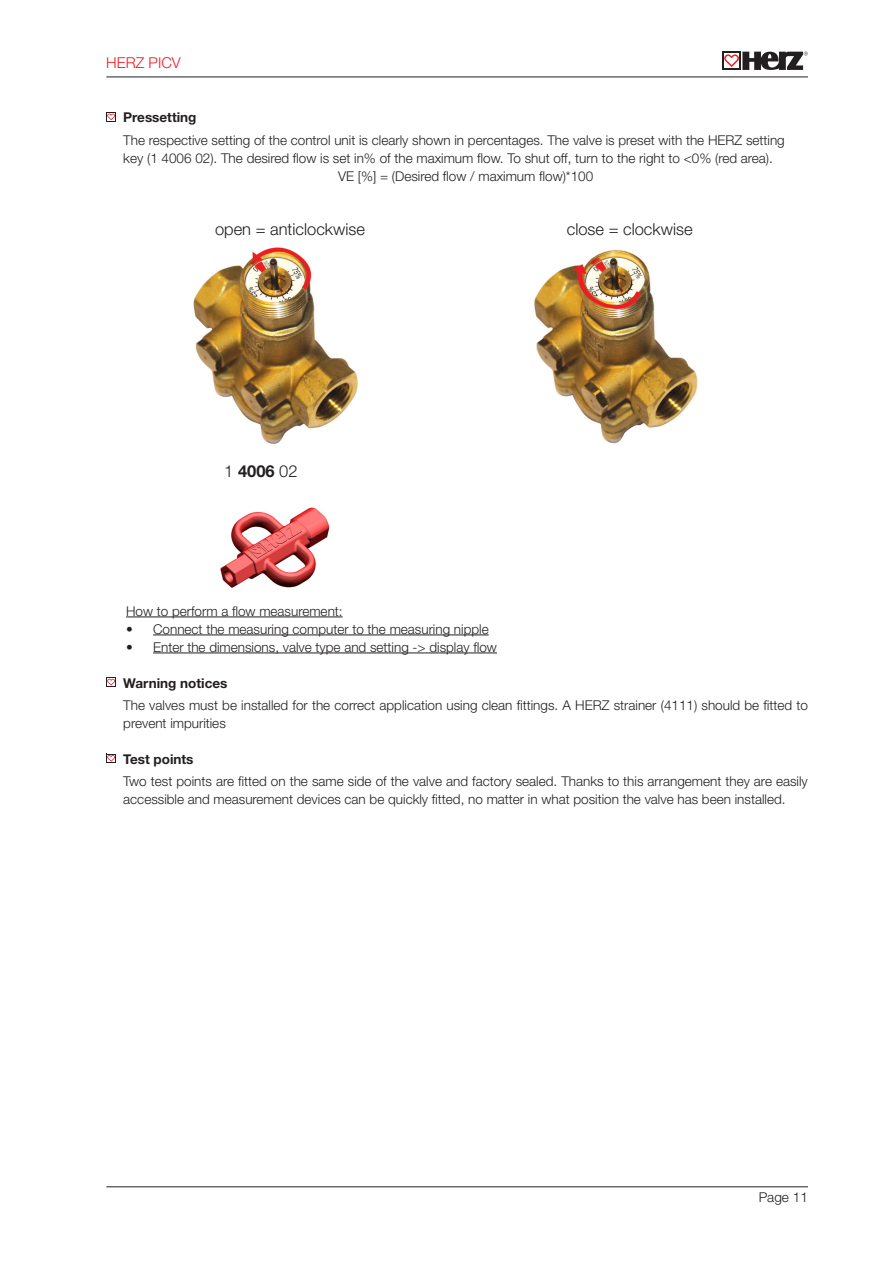
<style>
.page{position:relative;width:893px;height:1263px;background:#fff}
.page>*{position:absolute;margin:0;border:0;box-sizing:border-box;transform-origin:0 0}
.Text{font:300 16.5px "Helvetica Neue LT Std";color:#231f20}
.Text-2{font:700 16.5px "Helvetica Neue LT Std";color:#231f20}
.t1{font:300 15px "Helvetica Neue LT Std";color:#ee1d23}
.Text-3{font:300 13.5px/18px "Helvetica Neue LT Std";color:#231f20}
.Text-4{font:700 13.5px "Helvetica Neue LT Std";color:#231f20}
.s1{font-weight:300}
</style>
<div class="page">
<svg style="left:722px;top:52px;width:86px;height:18px"></svg>
<hr style="left:106px;top:77px;width:702px;height:1px;background:#231f20">
<hr style="left:106px;top:1186px;width:702px;height:1px;background:#231f20">
<hr style="left:126px;top:617px;width:217px;height:1px;background:#231f20">
<hr style="left:153px;top:635px;width:336px;height:1px;background:#231f20">
<hr style="left:153px;top:653px;width:344px;height:1px;background:#231f20">
<svg style="left:106px;top:112px;width:10px;height:10px"></svg>
<img style="left:193px;top:247px;width:165px;height:197px">
<img style="left:534px;top:250px;width:164px;height:194px">
<img style="left:220px;top:507px;width:110px;height:81px">
<svg style="left:106px;top:677px;width:10px;height:10px"></svg>
<svg style="left:106px;top:754px;width:10px;height:9px"></svg>
<p class="t1" style="left:106px;top:54px;width:76px">HERZ PICV</p>
<p class="Text-4" style="left:123px;top:109px;width:75px">Pressetting</p>
<p class="Text-3" style="left:123px;top:131px;width:663px">The respective setting of the control unit is clearly shown in percentages. The valve is preset with the HERZ setting key (1 4006 02). The desired flow is set in% of the maximum flow. To shut off, turn to the right to &lt;0% (red area).</p>
<p class="Text-3" style="left:338px;top:167px;width:257px">VE [%] = (Desired flow / maximum flow)*100</p>
<p class="Text" style="left:215px;top:219px;width:151px">open = anticlockwise</p>
<p class="Text" style="left:567px;top:219px;width:127px">close = clockwise</p>
<p class="Text-2" style="left:224px;top:461px;width:75px"><span class="s1">1</span> 4006 <span class="s1">02</span></p>
<p class="Text-3" style="left:126px;top:601px;width:218px">How to perform a flow measurement:</p>
<p class="Text-3" style="left:126px;top:619px;width:364px">• Connect the measuring computer to the measuring nipple</p>
<p class="Text-3" style="left:126px;top:637px;width:372px">• Enter the dimensions, valve type and setting -&gt; display flow</p>
<p class="Text-4" style="left:123px;top:674px;width:106px">Warning notices</p>
<p class="Text-3" style="left:123px;top:696px;width:686px">The valves must be installed for the correct application using clean fittings. A HERZ strainer (4111) should be fitted to prevent impurities</p>
<p class="Text-4" style="left:123px;top:751px;width:72px">Test points</p>
<p class="Text-3" style="left:123px;top:772px;width:686px">Two test points are fitted on the same side of the valve and factory sealed. Thanks to this arrangement they are easily accessible and measurement devices can be quickly fitted, no matter in what position the valve has been installed.</p>
<p class="Text-3" style="left:759px;top:1188px;width:51px">Page 11</p>
</div>
